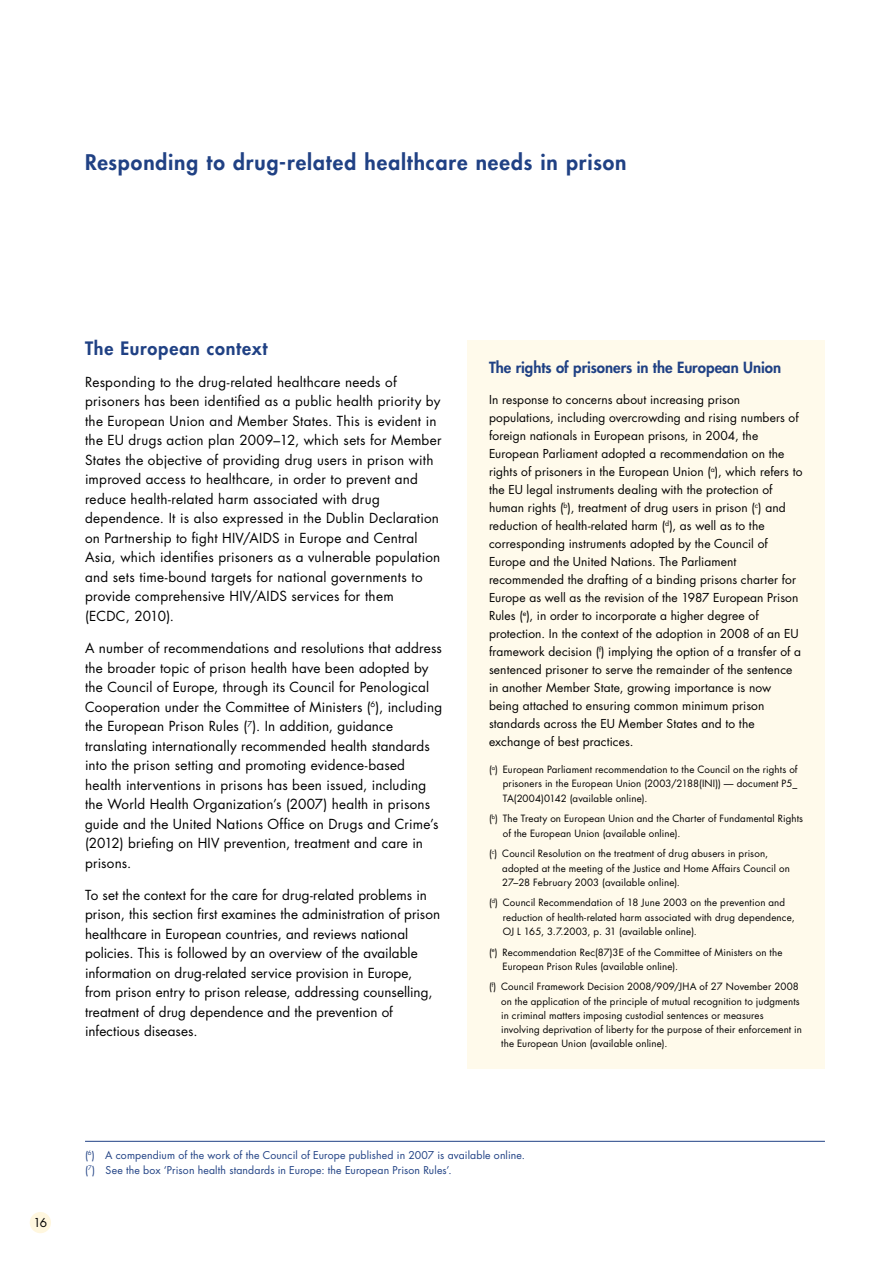
<style>
.page{position:relative;width:893px;height:1263px;background:#fff}
.page>*{position:absolute;margin:0;border:0;box-sizing:border-box;transform-origin:0 0}
._01-Titulo_01{font:800 21px "Futura";letter-spacing:.045em;color:#204184}
._02-Titulo_02{font:800 18px "Futura";letter-spacing:.045em;color:#204184}
._07-Titulo_caja_amar{font:800 15px "Futura";color:#204184}
._04-Texto_general{font:13.5px/19.5px "Futura";letter-spacing:.015em;color:#000}
._08-Texto_caja_amari{font:12px/18px "Futura";letter-spacing:.01em;color:#000}
._05-Notas{font:10.5px "Futura";letter-spacing:.01em;color:#204184}
._08-Texto_caja_amari-2{font:9.75px/14.2px "Futura";letter-spacing:.015em;color:#000}
</style>
<div class="page">
<div style="left:30px;top:1212px;width:21px;height:21px;background:#fff7df;border-radius:50%"></div>
<div style="left:468px;top:340px;width:357px;height:729px;background:#fffaeb"></div>
<hr style="left:85px;top:1141px;width:740px;height:1px;background:#204184">
<p class="_01-Titulo_01" style="left:85px;top:148px;width:543px">Responding to drug-related healthcare needs in prison</p>
<p class="_02-Titulo_02" style="left:85px;top:336px;width:184px">The European context</p>
<p class="_04-Texto_general" style="left:85px;top:372px;width:358px">Responding to the drug-related healthcare needs of prisoners has been identified as a public health priority by the European Union and Member States. This is evident in the EU drugs action plan 2009–12, which sets for Member States the objective of providing drug users in prison with improved access to healthcare, in order to prevent and reduce health-related harm associated with drug dependence. It is also expressed in the Dublin Declaration on Partnership to fight HIV/AIDS in Europe and Central Asia, which identifies prisoners as a vulnerable population and sets time-bound targets for national governments to provide comprehensive HIV/AIDS services for them (ECDC, 2010).</p>
<p class="_04-Texto_general" style="left:85px;top:638px;width:359px">A number of recommendations and resolutions that address the broader topic of prison health have been adopted by the Council of Europe, through its Council for Penological Cooperation under the Committee of Ministers (<sup>6</sup>), including the European Prison Rules (<sup>7</sup>). In addition, guidance translating internationally recommended health standards into the prison setting and promoting evidence-based health interventions in prisons has been issued, including the World Health Organization’s (2007) health in prisons guide and the United Nations Office on Drugs and Crime’s (2012) briefing on HIV prevention, treatment and care in prisons.</p>
<p class="_04-Texto_general" style="left:85px;top:885px;width:357px">To set the context for the care for drug-related problems in prison, this section first examines the administration of prison healthcare in European countries, and reviews national policies. This is followed by an overview of the available information on drug-related service provision in Europe, from prison entry to prison release, addressing counselling, treatment of drug dependence and the prevention of infectious diseases.</p>
<p class="_07-Titulo_caja_amar" style="left:489px;top:358px;width:294px">The rights of prisoners in the European Union</p>
<p class="_08-Texto_caja_amari" style="left:489px;top:391px;width:315px">In response to concerns about increasing prison populations, including overcrowding and rising numbers of foreign nationals in European prisons, in 2004, the European Parliament adopted a recommendation on the rights of prisoners in the European Union (<sup>a</sup>), which refers to the EU legal instruments dealing with the protection of human rights (<sup>b</sup>), treatment of drug users in prison (<sup>c</sup>) and reduction of health-related harm (<sup>d</sup>), as well as to the corresponding instruments adopted by the Council of Europe and the United Nations. The Parliament recommended the drafting of a binding prisons charter for Europe as well as the revision of the 1987 European Prison Rules (<sup>e</sup>), in order to incorporate a higher degree of protection. In the context of the adoption in 2008 of an EU framework decision (<sup>f</sup>) implying the option of a transfer of a sentenced prisoner to serve the remainder of the sentence in another Member State, growing importance is now being attached to ensuring common minimum prison standards across the EU Member States and to the exchange of best practices.</p>
<p class="_08-Texto_caja_amari-2" style="left:503px;top:762px;width:296px;text-align:justify;text-indent:-14px">(<sup>a</sup>) European Parliament recommendation to the Council on the rights of prisoners in the European Union (2003/2188(INI)) — document P5_ TA(2004)0142 (available online).</p>
<p class="_08-Texto_caja_amari-2" style="left:503px;top:811px;width:302px;text-indent:-14px">(<sup>b</sup>) The Treaty on European Union and the Charter of Fundamental Rights of the European Union (available online).</p>
<p class="_08-Texto_caja_amari-2" style="left:502px;top:846px;width:289px;text-indent:-13px">(<sup>c</sup>) Council Resolution on the treatment of drug abusers in prison, adopted at the meeting of the Justice and Home Affairs Council on<br>27–28 February 2003 (available online).</p>
<p class="_08-Texto_caja_amari-2" style="left:503px;top:895px;width:293px;text-indent:-14px">(<sup>d</sup>) Council Recommendation of 18 June 2003 on the prevention and reduction of health-related harm associated with drug dependence,<br>OJ L 165, 3.7.2003, p. 31 (available online).</p>
<p class="_08-Texto_caja_amari-2" style="left:502px;top:945px;width:281px;text-indent:-14px">(<sup>e</sup>) Recommendation Rec(87)3E of the Committee of Ministers on the<br>European Prison Rules (available online).</p>
<p class="_08-Texto_caja_amari-2" style="left:501px;top:979px;width:302px;text-indent:-12px">(<sup>f</sup>) Council Framework Decision 2008/909/JHA of 27 November 2008 on the application of the principle of mutual recognition to judgments in criminal matters imposing custodial sentences or measures involving deprivation of liberty for the purpose of their enforcement in the European Union (available online).</p>
<p class="_08-Texto_caja_amari" style="left:33px;top:1214px;width:15px">16</p>
<p class="_05-Notas" style="left:85px;top:1147px;width:442px">(<sup>6</sup>) A compendium of the work of the Council of Europe published in 2007 is available online.</p>
<p class="_05-Notas" style="left:85px;top:1162px;width:368px">(<sup>7</sup>) See the box ‘Prison health standards in Europe: the European Prison Rules’.</p>
</div>
